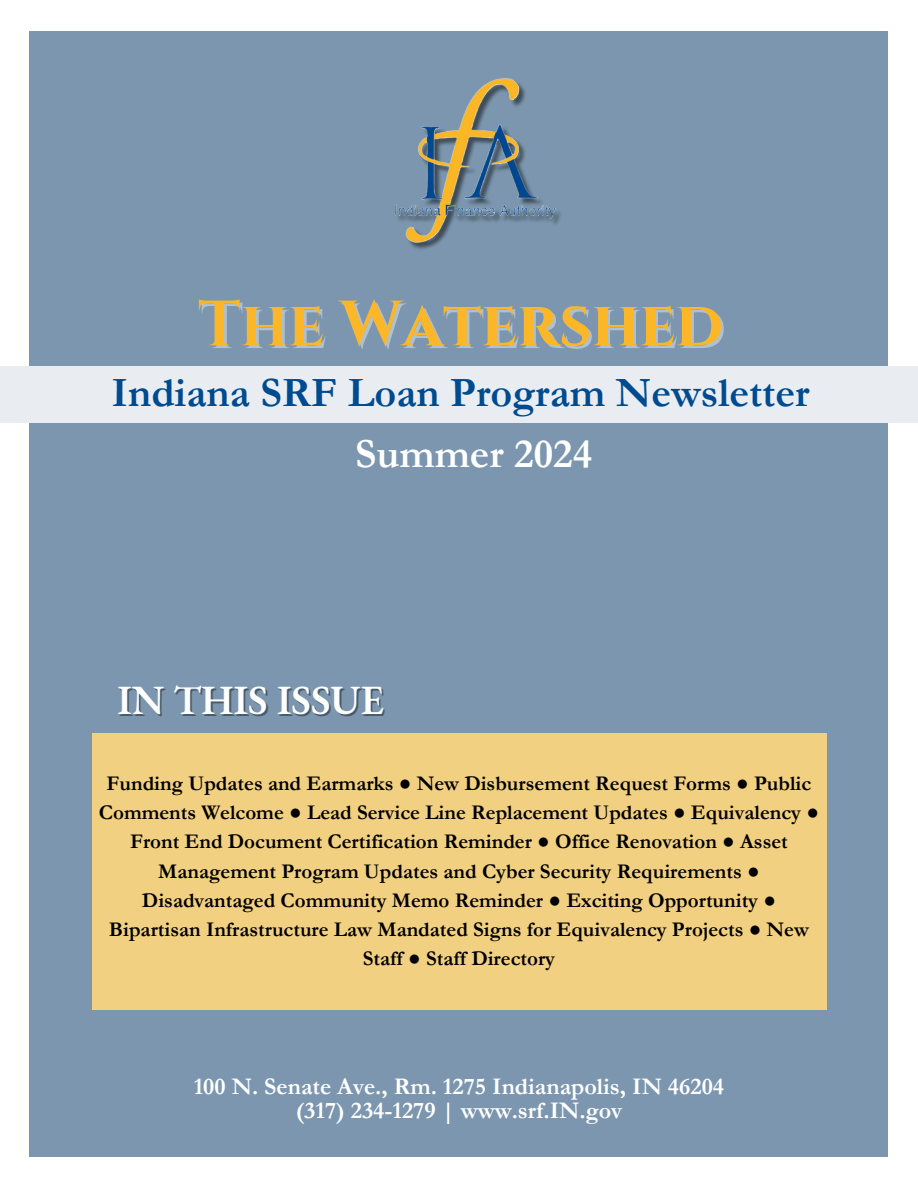
<style>
.page{position:relative;width:918px;height:1188px;background:#fff}
.page>*{position:absolute;margin:0;border:0;box-sizing:border-box;transform-origin:0 0}
.t1{font:700 63.75px "Cinzel";color:#fbb728}
.t2{font:700 42px "Garamond";color:#004b8f}
.t3{font:700 41.7px "Garamond";color:#fff}
.t4{font:600 40.5px "EB Garamond";color:#fdfefe}
.t5{font:700 24px/23.7px "Garamond";color:#fff;text-align:center}
.t6{font:700 21px/29.2px "Garamond";color:#000;text-align:center}
</style>
<div class="page">
<div style="left:30px;top:31px;width:858px;height:1126px;background:#7b96ae"></div>
<img style="left:395px;top:78px;width:166px;height:171px">
<div style="left:0;top:366px;width:918px;height:56px;background:#e9edf1"></div>
<div style="left:92px;top:734px;width:734px;height:276px;background:#f2d081"></div>
<h2 class="t1" style="left:198px;top:283px;width:527px">The Watershed</h2>
<p class="t2" style="left:111px;top:370px;width:700px">Indiana SRF Loan Program Newsletter</p>
<h4 class="t3" style="left:355px;top:431px;width:239px">Summer 2024</h4>
<h3 class="t4" style="left:117px;top:673px;width:268px">IN THIS ISSUE</h3>
<h1 class="t6" style="left:99px;top:769px;width:722px">Funding Updates and Earmarks ● New Disbursement Request Forms ● Public Comments Welcome ● Lead Service Line Replacement Updates ● Equivalency ● Front End Document Certification Reminder ● Office Renovation ● Asset Management Program Updates and Cyber Security Requirements ● Disadvantaged Community Memo Reminder ● Exciting Opportunity ● Bipartisan Infrastructure Law Mandated Signs for Equivalency Projects ● New Staff ● Staff Directory</h1>
<h3 class="t5" style="left:194px;top:1075px;width:532px">100 N. Senate Ave., Rm. 1275 Indianapolis, IN 46204 (317) 234-1279 | www.srf.IN.gov</h3>
</div>
